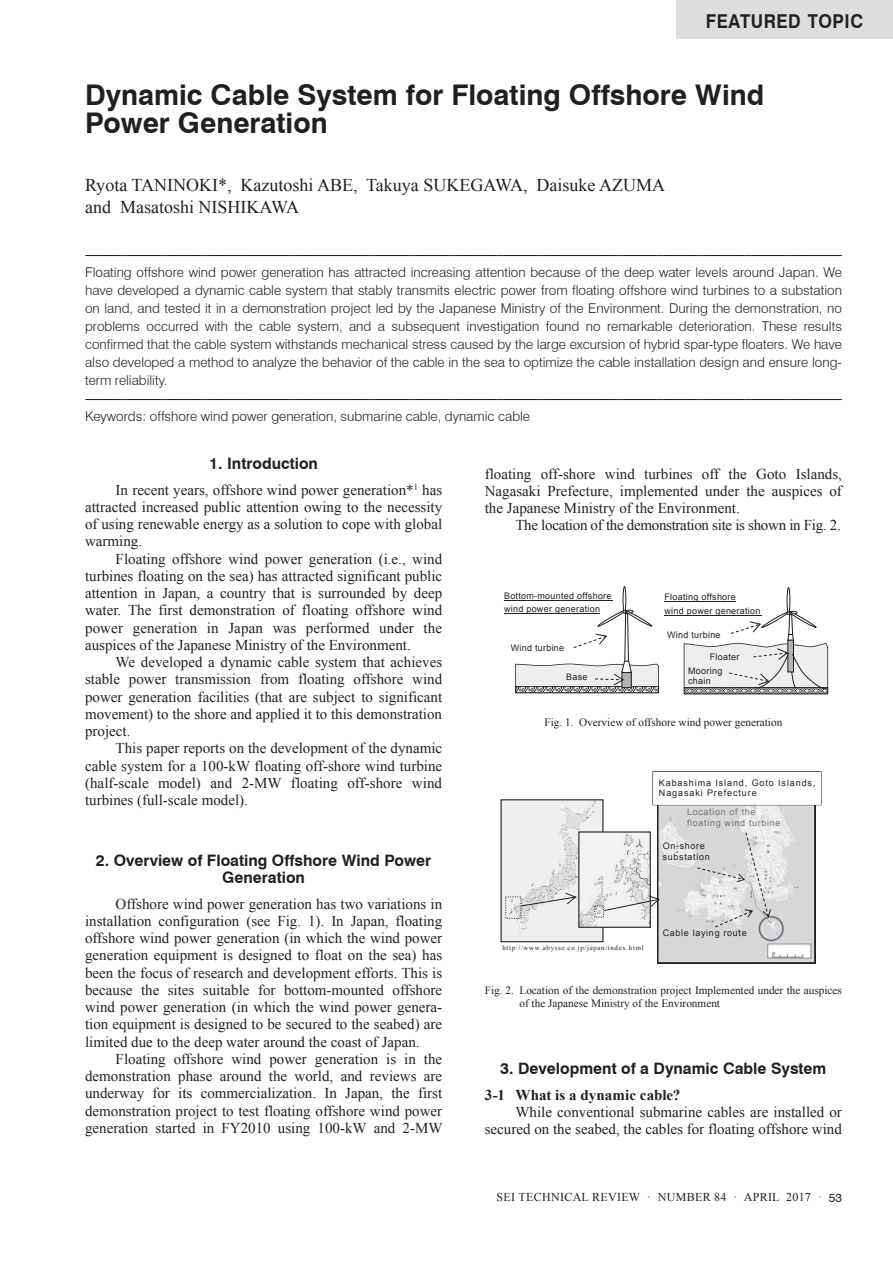
<style>
.page{position:relative;width:893px;height:1263px;background:#fff}
.page>*{position:absolute;margin:0;border:0;box-sizing:border-box;transform-origin:0 0}
.t1{font:700 28.5px/28.5px "Swiss 721 BT";color:#231f20}
.t2{font:700 19.2px "Swiss 721 BT";letter-spacing:.03em;color:#231f20;scale:.9 1}
.t3{font:18px/22.5px "Times New Roman";color:#231f20}
.t4{font:700 15.75px/17.2px "Swiss 721 BT";color:#231f20;text-align:center}
.t5{font:15px/17.2px "Times New Roman";color:#231f20;text-align:justify}
.t6{font:15px "Times New Roman";letter-spacing:-.02em;color:#231f20}
.t7{font:700 15px "Times New Roman";color:#231f20}
.t8{font:300 13.5px/18px "Swiss 721 BT";color:#231f20;text-align:justify}
.t9{font:13.5px "Swiss 721 BT";color:#231f20}
.t10{font:12px "Times New Roman";letter-spacing:.025em;color:#231f20}
.t11{font:11.25px/13.5px "Times New Roman";color:#231f20}
.t12{font:9px/13.4px "Arial";letter-spacing:.03em;color:#231f20}
.t13{font:9px/10.8px "Arial";letter-spacing:.1em;color:#231f20}
.t14{font:9px/10.8px "Arial";letter-spacing:.075em;color:#231f20}
.t15{font:9px/10.8px "Arial";letter-spacing:.075em;color:#737477}
.t16{font:6.9px "Times New Roman";letter-spacing:.1em;color:#231f20}
.s1{font-family:"Swiss 721 BT"}
</style>
<div class="page">
<div style="left:676px;top:0;width:217px;height:38px;background:#dcdddf"></div>
<div style="left:623px;top:586px;width:3px;height:27px;border:1px solid #231f20;border-radius:50%"></div>
<svg style="left:515px;top:609px;width:144px;height:85px"></svg>
<hr style="left:504px;top:600px;width:108px;height:1px;background:#231f20">
<hr style="left:504px;top:613px;width:96px;height:1px;background:#231f20">
<div style="left:787px;top:587px;width:3px;height:27px;border:1px solid #231f20;border-radius:50%"></div>
<svg style="left:683px;top:610px;width:146px;height:85px"></svg>
<hr style="left:664px;top:601px;width:72px;height:1px;background:#231f20">
<hr style="left:664px;top:615px;width:98px;height:1px;background:#231f20">
<img style="left:657px;top:805px;width:158px;height:158px">
<img style="left:502px;top:801px;width:99px;height:139px">
<div style="left:500px;top:799px;width:103px;height:143px;border:1px solid #231f20"></div>
<img style="left:580px;top:833px;width:69px;height:93px">
<div style="left:578px;top:831px;width:73px;height:97px;border:1px solid #231f20"></div>
<svg style="left:520px;top:892px;width:57px;height:15px"></svg>
<svg style="left:603px;top:895px;width:57px;height:16px"></svg>
<svg style="left:652px;top:771px;width:169px;height:34px"></svg>
<img style="left:653px;top:772px;width:167px;height:32px">
<svg style="left:696px;top:832px;width:75px;height:96px;background:#d8d9db"></svg>
<p class="t2" style="left:706px;top:10px;width:176px">FEATURED TOPIC</p>
<h1 class="t1" style="left:85px;top:80px;width:681px">Dynamic Cable System for Floating Offshore Wind<br>Power Generation</h1>
<p class="t3" style="left:85px;top:173px;width:581px">Ryota TANINOKI*, Kazutoshi ABE, Takuya SUKEGAWA, Daisuke AZUMA and Masatoshi NISHIKAWA</p>
<p class="t9" style="left:85px;top:246px;width:759px">----------------------------------------------------------------------------------------------------------------------------------------------------------------------------------------------------------------------------------------------------------</p>
<p class="t8" style="left:85px;top:263px;width:758px">Floating offshore wind power generation has attracted increasing attention because of the deep water levels around Japan. We have developed a dynamic cable system that stably transmits electric power from floating offshore wind turbines to a substation on land, and tested it in a demonstration project led by the Japanese Ministry of the Environment. During the demonstration, no problems occurred with the cable system, and a subsequent investigation found no remarkable deterioration. These results confirmed that the cable system withstands mechanical stress caused by the large excursion of hybrid spar-type floaters. We have also developed a method to analyze the behavior of the cable in the sea to optimize the cable installation design and ensure long&shy;term reliability.</p>
<p class="t9" style="left:85px;top:390px;width:759px">----------------------------------------------------------------------------------------------------------------------------------------------------------------------------------------------------------------------------------------------------------</p>
<p class="t8" style="left:85px;top:407px;width:446px">Keywords: offshore wind power generation, submarine cable, dynamic cable</p>
<p class="t4" style="left:209px;top:455px;width:110px">1. Introduction</p>
<p class="t5" style="left:85px;top:481px;width:359px;text-indent:31px">In recent years, offshore wind power generation*<sup>1</sup> has attracted increased public attention owing to the necessity of using renewable energy as a solution to cope with global warming.</p>
<p class="t5" style="left:85px;top:550px;width:359px;text-indent:31px">Floating offshore wind power generation (i.e., wind turbines floating on the sea) has attracted significant public attention in Japan, a country that is surrounded by deep water. The first demonstration of floating offshore wind power generation in Japan was performed under the auspices of the Japanese Ministry of the Environment.</p>
<p class="t5" style="left:85px;top:653px;width:359px;text-indent:31px">We developed a dynamic cable system that achieves stable power transmission from floating offshore wind power generation facilities (that are subject to significant movement) to the shore and applied it to this demonstration project.</p>
<p class="t5" style="left:85px;top:739px;width:359px;text-indent:31px">This paper reports on the development of the dynamic cable system for a 100-kW floating off-shore wind turbine (half-scale model) and 2-MW floating off-shore wind turbines (full-scale model).</p>
<p class="t4" style="left:96px;top:852px;width:337px">2. Overview of Floating Offshore Wind Power<br>Generation</p>
<p class="t5" style="left:85px;top:895px;width:359px;text-indent:31px">Offshore wind power generation has two variations in installation configuration (see Fig. 1). In Japan, floating offshore wind power generation (in which the wind power generation equipment is designed to float on the sea) has been the focus of research and development efforts. This is because the sites suitable for bottom-mounted offshore wind power generation (in which the wind power genera&shy;tion equipment is designed to be secured to the seabed) are limited due to the deep water around the coast of Japan.</p>
<p class="t5" style="left:85px;top:1050px;width:359px;text-indent:31px">Floating offshore wind power generation is in the demonstration phase around the world, and reviews are underway for its commercialization. In Japan, the first demonstration project to test floating offshore wind power generation started in FY2010 using 100-kW and 2-MW</p>
<p class="t5" style="left:485px;top:465px;width:359px">floating off-shore wind turbines off the Goto Islands, Nagasaki Prefecture, implemented under the auspices of the Japanese Ministry of the Environment.</p>
<p class="t6" style="left:515px;top:515px;width:327px">The location of the demonstration site is shown in Fig. 2.</p>
<p class="t12" style="left:504px;top:589px;width:109px">Bottom-mounted offshore wind power generation</p>
<p class="t12" style="left:511px;top:642px;width:55px">Wind turbine</p>
<p class="t12" style="left:566px;top:671px;width:23px">Base</p>
<p class="t12" style="left:664px;top:590px;width:97px">Floating offshore<br>wind power generation</p>
<p class="t12" style="left:667px;top:629px;width:55px">Wind turbine</p>
<p class="t12" style="left:688px;top:650px;width:53px;line-height:13.8px;text-indent:22px">Floater<br>Mooring</p>
<p class="t12" style="left:688px;top:675px;width:24px">chain</p>
<p class="t11" style="left:544px;top:715px;width:239px">Fig. 1. Overview of offshore wind power generation</p>
<p class="t13" style="left:659px;top:777px;width:158px">Kabashima Island, Goto Islands,<br>Nagasaki Prefecture</p>
<p class="t15" style="left:687px;top:806px;width:95px">Location of the floating wind turbine</p>
<p class="t14" style="left:663px;top:841px;width:49px">On-shore substation</p>
<p class="t16" style="left:502px;top:943px;width:143px">http://www.abysse.co.jp/japan/index.html</p>
<p class="t14" style="left:663px;top:927px;width:86px">Cable laying route</p>
<p class="t11" style="left:519px;top:983px;width:324px;text-indent:-35px">Fig. 2. Location of the demonstration project Implemented under the auspices of the Japanese Ministry of the Environment</p>
<p class="t4" style="left:500px;top:1060px;width:328px">3. Development of a Dynamic Cable System</p>
<p class="t7" style="left:485px;top:1084px;width:197px">3-1 What is a dynamic cable?</p>
<p class="t5" style="left:485px;top:1103px;width:359px;text-align:right">While conventional submarine cables are installed or secured on the seabed, the cables for floating offshore wind</p>
<p class="t10" style="left:497px;top:1189px;width:347px">SEI TECHNICAL REVIEW · NUMBER 84 · APRIL 2017 · <span class="s1">53</span></p>
</div>
